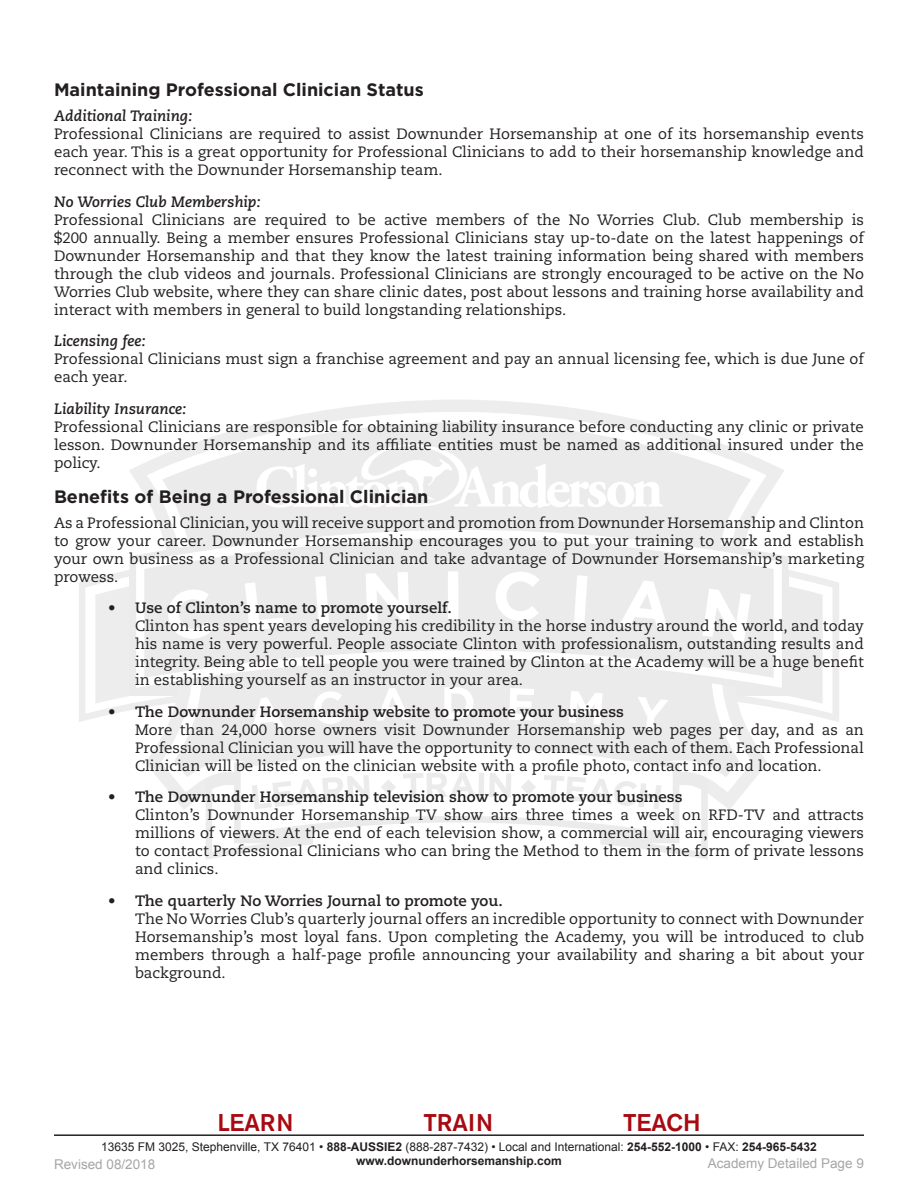
<style>
.page{position:relative;width:918px;height:1188px;background:#fff}
.page>*{position:absolute;margin:0;border:0;box-sizing:border-box;transform-origin:0 0}
.t1{font:500 24px "Akzidenz Grotesk BE";color:#a70a12}
.Subhead{font:700 18px "Gotham";color:#231f20}
.Body_-_no_indent{font:15px/18px "Caecilia LT Std";color:#231f20;text-align:justify}
.Body_-_no_indent-2{font:700 15px "Caecilia LT Std";color:#231f20}
.Body_-_no_indent-3{font:italic 700 15px "Caecilia LT Std";color:#231f20}
.t2{font:13.5px "Arial";color:#a6a6a6}
.t3{font:12px "Arial";color:#231f20}
.t4{font:700 12px "Arial";color:#231f20}
.s1{font-weight:700}
</style>
<div class="page">
<svg style="left:129px;top:400px;width:655px;height:98px"></svg>
<svg style="left:147px;top:412px;width:619px;height:111px"></svg>
<svg style="left:162px;top:422px;width:589px;height:101px;fill:#ebebeb"></svg>
<svg style="left:146px;top:739px;width:621px;height:71px"></svg>
<svg style="left:161px;top:731px;width:591px;height:61px;fill:#ededed"></svg>
<svg style="left:174px;top:731px;width:565px;height:46px;background:#ededed"></svg>
<svg style="left:257px;top:444px;width:406px;height:64px"></svg>
<svg style="left:206px;top:742px;width:502px;height:118px"></svg>
<svg style="left:212px;top:741px;width:489px;height:113px"></svg>
<svg style="left:134px;top:523px;width:650px;height:33px;fill:#ebebeb"></svg>
<svg style="left:144px;top:527px;width:630px;height:29px;fill:#ebebeb"></svg>
<svg style="left:79px;top:556px;width:760px;height:175px"></svg>
<hr style="left:54px;top:1134px;width:810px;height:2px;background:#231f20">
<p class="Subhead" style="left:54px;top:78px;width:371px">Maintaining Professional Clinician Status</p>
<p class="Body_-_no_indent-3" style="left:54px;top:107px;width:140px">Additional Training:</p>
<p class="Body_-_no_indent" style="left:54px;top:125px;width:812px">Professional Clinicians are required to assist Downunder Horsemanship at one of its horsemanship events each year. This is a great opportunity for Professional Clinicians to add to their horsemanship knowledge and reconnect with the Downunder Horsemanship team.</p>
<p class="Body_-_no_indent-3" style="left:54px;top:193px;width:209px">No Worries Club Membership:</p>
<p class="Body_-_no_indent" style="left:54px;top:211px;width:812px">Professional Clinicians are required to be active members of the No Worries Club. Club membership is $200 annually. Being a member ensures Professional Clinicians stay up-to-date on the latest happenings of Downunder Horsemanship and that they know the latest training information being shared with members through the club videos and journals. Professional Clinicians are strongly encouraged to be active on the No Worries Club website, where they can share clinic dates, post about lessons and training horse availability and interact with members in general to build longstanding relationships.</p>
<p class="Body_-_no_indent-3" style="left:54px;top:332px;width:93px">Licensing fee:</p>
<p class="Body_-_no_indent" style="left:54px;top:350px;width:812px">Professional Clinicians must sign a franchise agreement and pay an annual licensing fee, which is due June of each year.</p>
<p class="Body_-_no_indent-3" style="left:54px;top:400px;width:134px">Liability Insurance:</p>
<p class="Body_-_no_indent" style="left:54px;top:418px;width:812px">Professional Clinicians are responsible for obtaining liability insurance before conducting any clinic or private lesson. Downunder Horsemanship and its affiliate entities must be named as additional insured under the policy.</p>
<p class="Subhead" style="left:54px;top:485px;width:376px">Benefits of Being a Professional Clinician</p>
<p class="Body_-_no_indent" style="left:54px;top:514px;width:812px">As a Professional Clinician, you will receive support and promotion from Downunder Horsemanship and Clinton to grow your career. Downunder Horsemanship encourages you to put your training to work and establish your own business as a Professional Clinician and take advantage of Downunder Horsemanship’s marketing prowess.</p>
<p class="Body_-_no_indent-2" style="left:108px;top:599px;width:345px">• Use of Clinton’s name to promote yourself.</p>
<p class="Body_-_no_indent" style="left:135px;top:617px;width:731px">Clinton has spent years developing his credibility in the horse industry around the world, and today his name is very powerful. People associate Clinton with professionalism, outstanding results and integrity. Being able to tell people you were trained by Clinton at the Academy will be a huge benefit in establishing yourself as an instructor in your area.</p>
<p class="Body_-_no_indent-2" style="left:108px;top:703px;width:517px">• The Downunder Horsemanship website to promote your business</p>
<p class="Body_-_no_indent" style="left:135px;top:721px;width:730px">More than 24,000 horse owners visit Downunder Horsemanship web pages per day, and as an Professional Clinician you will have the opportunity to connect with each of them. Each Professional Clinician will be listed on the clinician website with a profile photo, contact info and location.</p>
<p class="Body_-_no_indent-2" style="left:108px;top:788px;width:576px">• The Downunder Horsemanship television show to promote your business</p>
<p class="Body_-_no_indent" style="left:135px;top:806px;width:730px">Clinton’s Downunder Horsemanship TV show airs three times a week on RFD-TV and attracts millions of viewers. At the end of each television show, a commercial will air, encouraging viewers to contact Professional Clinicians who can bring the Method to them in the form of private lessons and clinics.</p>
<p class="Body_-_no_indent-2" style="left:108px;top:892px;width:396px">• The quarterly No Worries Journal to promote you.</p>
<p class="Body_-_no_indent" style="left:135px;top:910px;width:731px">The No Worries Club’s quarterly journal offers an incredible opportunity to connect with Downunder Horsemanship’s most loyal fans. Upon completing the Academy, you will be introduced to club members through a half-page profile announcing your availability and sharing a bit about your background.</p>
<h1 class="t1" style="left:217px;top:1108px;width:78px">LEARN</h1>
<h1 class="t1" style="left:424px;top:1108px;width:71px">TRAIN</h1>
<h1 class="t1" style="left:623px;top:1108px;width:79px">TEACH</h1>
<p class="t3" style="left:101px;top:1139px;width:717px">13635 FM 3025, Stephenville, TX 76401 • <span class="s1">888-AUSSIE2</span> (888-287-7432) • Local and International: <span class="s1">254-552-1000</span> • FAX: <span class="s1">254-965-5432</span></p>
<p class="t2" style="left:54px;top:1155px;width:103px">Revised 08/2018</p>
<p class="t4" style="left:356px;top:1153px;width:207px">www.downunderhorsemanship.com</p>
<p class="t2" style="left:708px;top:1155px;width:158px">Academy Detailed Page 9</p>
</div>
